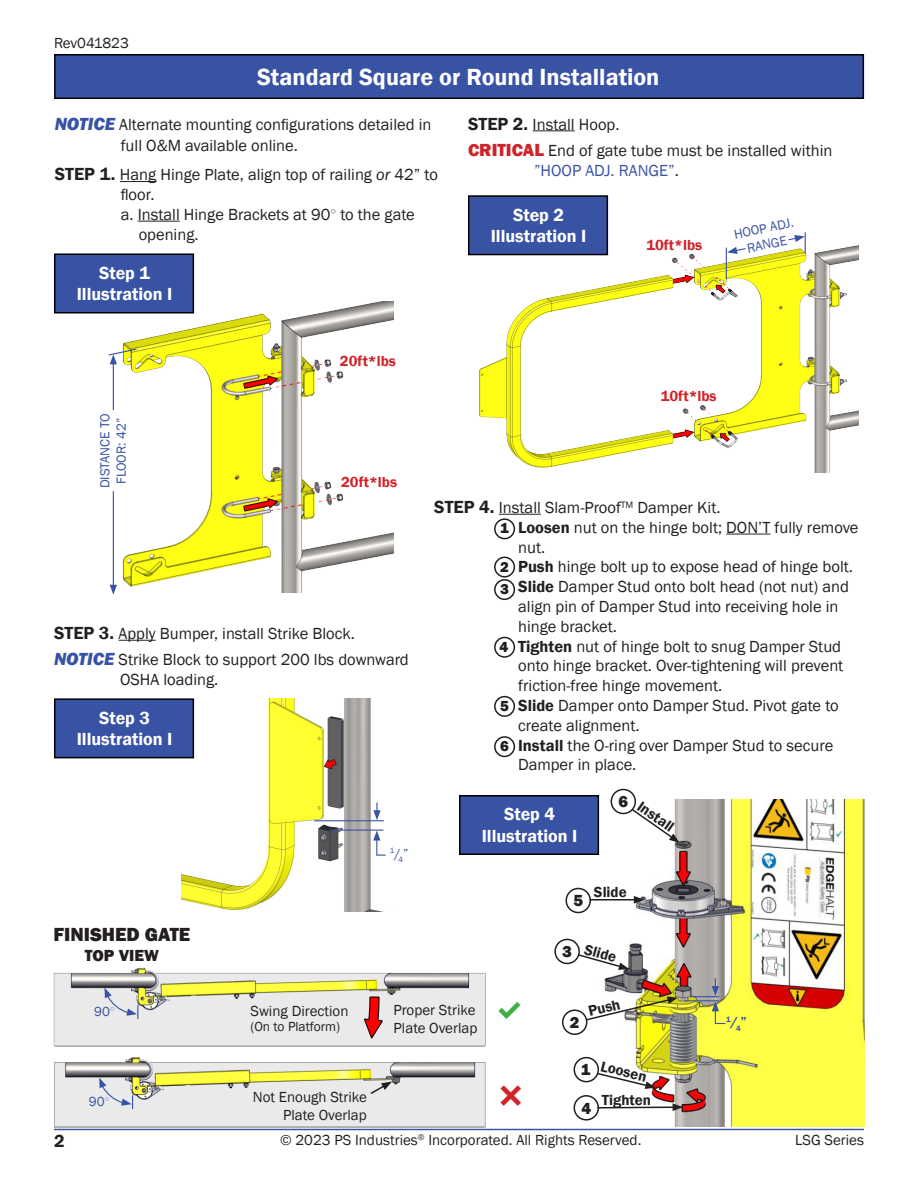
<style>
.page{position:relative;width:918px;height:1188px;background:#fff}
.page>*{position:absolute;margin:0;border:0;box-sizing:border-box;transform-origin:0 0}
.t1{font:600 24px "Franklin Gothic";color:#fff}
.t2{font:800 19.5px "Franklin Gothic";color:#231f20}
.t3{font:600 18px "Franklin Gothic";color:#fff}
.t4{font:600 18px "Franklin Gothic";color:#231f20}
.t5{font:16.5px/19.8px "Franklin Gothic";color:#231f20}
.t6{font:800 16.5px "Franklin Gothic";color:#231f20}
.t7{font:15px/18px "Franklin Gothic";color:#231f20}
.t8{font:600 15px "Franklin Gothic";color:#231f20}
.t9{font:600 15px "Franklin Gothic";color:#d1232a}
.t10{font:800 15px "Franklin Gothic";color:#231f20}
.t11{font:13.5px/16.2px "Franklin Gothic";color:#3953a4;text-align:center}
.t12{font:13.5px "Franklin Gothic";color:#231f20}
.t13{font:600 13.5px "Franklin Gothic";color:#3953a4}
.t14{font:7.8px "Franklin Gothic";color:#3953a4}
.t15{font:600 7.8px "Franklin Gothic";color:#3953a4}
.s1{font-weight:800;font-style:italic;font-size:18px;color:#3953a4}
.s2{font-weight:600;font-size:18px}
.s3{font-style:italic}
.s4{font-weight:800;font-size:18px;color:#d1232a}
.s5{color:#3953a4}
.s6{font-size:13.5px}
.s7{font-weight:600}
</style>
<div class="page">
<hr style="left:54px;top:1129px;width:810px;height:1px;background:#3954a5">
<img style="left:182px;top:698px;width:202px;height:214px">
<div style="left:54px;top:54px;width:810px;height:45px;background:#3953a4;border:2px solid #000"></div>
<hr style="left:120px;top:181px;width:36px;height:1px;background:#231f20">
<hr style="left:138px;top:221px;width:42px;height:1px;background:#231f20">
<img style="left:119px;top:302px;width:274px;height:290px">
<img style="left:475px;top:243px;width:384px;height:229px">
<div style="left:54px;top:253px;width:140px;height:60px;background:#3953a4;border:2px solid #000"></div>
<div style="left:468px;top:195px;width:140px;height:60px;background:#3953a4;border:2px solid #000"></div>
<hr style="left:119px;top:640px;width:37px;height:1px;background:#231f20">
<hr style="left:533px;top:130px;width:42px;height:1px;background:#231f20">
<hr style="left:499px;top:514px;width:42px;height:1px;background:#231f20">
<hr style="left:726px;top:534px;width:44px;height:1px;background:#231f20">
<div style="left:54px;top:698px;width:140px;height:60px;background:#3953a4;border:2px solid #000"></div>
<hr style="left:113px;top:362px;width:1px;height:48px;background:#3953a4">
<svg style="left:108px;top:348px;width:30px;height:16px"></svg>
<hr style="left:113px;top:491px;width:1px;height:96px;background:#3953a4">
<svg style="left:110px;top:585px;width:7px;height:10px"></svg>
<img style="left:597px;top:799px;width:267px;height:327px">
<svg style="left:373px;top:803px;width:8px;height:17px"></svg>
<hr style="left:329px;top:830px;width:54px;height:1px;background:#3953a4">
<hr style="left:314px;top:820px;width:70px;height:1px;background:#3953a4">
<svg style="left:373px;top:831px;width:13px;height:25px"></svg>
<div style="left:574px;top:1057px;width:25px;height:25px;border:2px solid #231f20;border-radius:50%"></div>
<hr style="left:685px;top:1000px;width:34px;height:1px;background:#3953a4">
<svg style="left:691px;top:978px;width:34px;height:46px;background:#b6b779"></svg>
<div style="left:562px;top:1010px;width:25px;height:25px;border:2px solid #231f20;border-radius:50%"></div>
<svg style="left:584px;top:996px;width:94px;height:26px"></svg>
<div style="left:554px;top:939px;width:26px;height:25px;border:2px solid #231f20;border-radius:50%"></div>
<svg style="left:577px;top:953px;width:52px;height:17px"></svg>
<div style="left:574px;top:1095px;width:25px;height:26px;border:2px solid #231f20;border-radius:50%"></div>
<div style="left:566px;top:888px;width:25px;height:25px;border:2px solid #231f20;border-radius:50%"></div>
<div style="left:611px;top:789px;width:25px;height:25px;border:2px solid #231f20;border-radius:50%"></div>
<svg style="left:630px;top:807px;width:50px;height:36px"></svg>
<svg style="left:595px;top:1072px;width:61px;height:17px"></svg>
<svg style="left:787px;top:232px;width:19px;height:22px"></svg>
<svg style="left:727px;top:247px;width:20px;height:7px"></svg>
<hr style="left:726px;top:248px;width:1px;height:31px;background:#3953a4">
<div style="left:459px;top:795px;width:140px;height:60px;background:#3953a4;border:2px solid #000"></div>
<img style="left:53px;top:967px;width:433px;height:79px">
<hr style="left:55px;top:1046px;width:430px;height:1px;background:#808285">
<img style="left:54px;top:1057px;width:432px;height:70px">
<svg style="left:369px;top:1082px;width:23px;height:13px"></svg>
<hr style="left:55px;top:1126px;width:429px;height:2px;background:#808285">
<svg style="left:99px;top:1078px;width:34px;height:31px"></svg>
<svg style="left:105px;top:988px;width:33px;height:31px"></svg>
<svg style="left:596px;top:1103px;width:87px;height:8px"></svg>
<hr style="left:590px;top:899px;width:46px;height:2px;background:#231f20">
<svg style="left:634px;top:896px;width:10px;height:8px"></svg>
<div style="left:494px;top:518px;width:21px;height:21px;border:2px solid #231f20;border-radius:50%"></div>
<div style="left:494px;top:557px;width:21px;height:21px;border:2px solid #231f20;border-radius:50%"></div>
<div style="left:494px;top:579px;width:21px;height:21px;border:2px solid #231f20;border-radius:50%"></div>
<div style="left:494px;top:637px;width:21px;height:21px;border:2px solid #231f20;border-radius:50%"></div>
<div style="left:494px;top:696px;width:21px;height:21px;border:2px solid #231f20;border-radius:50%"></div>
<div style="left:494px;top:736px;width:21px;height:21px;border:2px solid #231f20;border-radius:50%"></div>
<p class="t7" style="left:54px;top:35px;width:76px">Rev041823</p>
<p class="t1" style="left:257px;top:62px;width:404px">Standard Square or Round Installation</p>
<p class="t5" style="left:121px;top:114px;width:312px;line-height:21.6px;text-indent:-66px"><span class="s1">NOTICE</span> Alternate mounting configurations detailed in full O&amp;M available online.</p>
<p class="t5" style="left:121px;top:165px;width:319px;text-indent:-66px"><span class="s2">STEP 1.</span> Hang Hinge Plate, align top of railing <span class="s3">or</span> 42” to floor.</p>
<p class="t5" style="left:139px;top:205px;width:278px;text-indent:-18px">a. Install Hinge Brackets at 90<sup>○</sup> to the gate opening.</p>
<p class="t3" style="left:99px;top:262px;width:52px">Step 1</p>
<p class="t3" style="left:77px;top:283px;width:97px">Illustration I</p>
<p class="t5" style="left:468px;top:115px;width:153px"><span class="s2">STEP 2.</span> Install Hoop.</p>
<p class="t5" style="left:534px;top:141px;width:300px;text-indent:-66px"><span class="s4">CRITICAL</span> End of gate tube must be installed within <span class="s5">”HOOP ADJ. RANGE”</span>.</p>
<p class="t3" style="left:513px;top:204px;width:52px">Step 2</p>
<p class="t3" style="left:491px;top:225px;width:97px">Illustration I</p>
<p class="t11" style="left:733px;top:226px;width:62px;rotate:-11deg">HOOP ADJ.</p>
<p class="t11" style="left:746px;top:240px;width:42px;rotate:-11deg">RANGE</p>
<p class="t9" style="left:646px;top:236px;width:57px">10ft*lbs</p>
<p class="t11" style="left:97px;top:488px;width:76px;rotate:-90deg">DISTANCE TO<br>FLOOR: 42”</p>
<p class="t9" style="left:340px;top:352px;width:58px">20ft*lbs</p>
<p class="t9" style="left:341px;top:472px;width:58px">20ft*lbs</p>
<p class="t5" style="left:54px;top:624px;width:303px"><span class="s2">STEP 3.</span> Apply Bumper, install Strike Block.</p>
<p class="t5" style="left:120px;top:650px;width:290px;text-indent:-66px"><span class="s1">NOTICE</span> Strike Block to support 200 lbs downward<br>OSHA loading.</p>
<p class="t3" style="left:99px;top:707px;width:52px">Step 3</p>
<p class="t3" style="left:77px;top:728px;width:97px">Illustration I</p>
<p class="t2" style="left:54px;top:922px;width:138px">FINISHED GATE</p>
<p class="t6" style="left:85px;top:945px;width:76px">TOP VIEW</p>
<p class="t14" style="left:390px;top:850px;width:20px">1<span class="s6">/</span>4<span class="s6">”</span></p>
<p class="t9" style="left:661px;top:387px;width:57px">10ft*lbs</p>
<p class="t5" style="left:434px;top:498px;width:288px"><span class="s2">STEP 4.</span> Install Slam-Proof<sup>TM</sup> Damper Kit.</p>
<p class="t5" style="left:518px;top:518px;width:342px;text-indent:-18px"><span class="s7">1</span>. <span class="s7">Loosen</span> nut on the hinge bolt; DON’T fully remove nut.</p>
<p class="t5" style="left:500px;top:557px;width:354px">2. <span class="s7">Push</span> hinge bolt up to expose head of hinge bolt.</p>
<p class="t5" style="left:518px;top:577px;width:332px;text-indent:-18px">3. <span class="s7">Slide</span> Damper Stud onto bolt head (not nut) and align pin of Damper Stud into receiving hole in hinge bracket.</p>
<p class="t5" style="left:518px;top:637px;width:327px;text-indent:-18px">4. <span class="s7">Tighten</span> nut of hinge bolt to snug Damper Stud onto hinge bracket. Over-tightening will prevent friction-free hinge movement.</p>
<p class="t5" style="left:518px;top:696px;width:322px;text-indent:-18px">5. <span class="s7">Slide</span> Damper onto Damper Stud. Pivot gate to create alignment.</p>
<p class="t5" style="left:518px;top:736px;width:317px;text-indent:-18px">6. <span class="s7">Install</span> the O-ring over Damper Stud to secure<br>Damper in place.</p>
<p class="t10" style="left:500px;top:519px;width:10px">1</p>
<p class="t10" style="left:500px;top:557px;width:10px">2</p>
<p class="t10" style="left:500px;top:579px;width:10px">3</p>
<p class="t10" style="left:499px;top:637px;width:10px">4</p>
<p class="t10" style="left:500px;top:696px;width:10px">5</p>
<p class="t10" style="left:500px;top:736px;width:10px">6</p>
<p class="t3" style="left:504px;top:803px;width:52px">Step 4</p>
<p class="t3" style="left:482px;top:825px;width:97px">Illustration I</p>
<p class="t6" style="left:618px;top:791px;width:11px">6</p>
<p class="t8" style="left:644px;top:797px;width:43px;rotate:35deg">Install</p>
<p class="t6" style="left:573px;top:890px;width:11px">5</p>
<p class="t8" style="left:594px;top:883px;width:34px">Slide</p>
<p class="t6" style="left:562px;top:941px;width:11px">3</p>
<p class="t8" style="left:587px;top:940px;width:34px;rotate:16deg">Slide</p>
<p class="t11" style="left:94px;top:1004px;width:22px">90<sup>○</sup></p>
<p class="t7" style="left:394px;top:1002px;width:85px">Proper Strike<br>Plate Overlap</p>
<p class="t7" style="left:250px;top:1002px;width:100px">Swing Direction</p>
<p class="t12" style="left:250px;top:1018px;width:91px">(On to Platform)</p>
<p class="t11" style="left:89px;top:1094px;width:22px">90<sup>○</sup></p>
<p class="t7" style="left:253px;top:1088px;width:115px">Not Enough Strike</p>
<p class="t7" style="left:283px;top:1106px;width:85px">Plate Overlap</p>
<p class="t8" style="left:586px;top:1003px;width:34px;rotate:-14deg">Push</p>
<p class="t15" style="left:726px;top:1019px;width:16px">1<span class="s6">/</span>4</p>
<p class="t6" style="left:570px;top:1012px;width:11px">2</p>
<p class="t13" style="left:741px;top:1014px;width:7px">”</p>
<p class="t6" style="left:581px;top:1059px;width:11px">1</p>
<p class="t6" style="left:581px;top:1097px;width:11px">4</p>
<p class="t8" style="left:603px;top:1057px;width:48px;rotate:14deg">Loosen</p>
<p class="t8" style="left:602px;top:1090px;width:51px">Tighten</p>
<p class="t7" style="left:280px;top:1131px;width:363px">© 2023 PS Industries<sup>®</sup> Incorporated. All Rights Reserved.</p>
<p class="t4" style="left:54px;top:1130px;width:12px">2</p>
<p class="t7" style="left:795px;top:1131px;width:70px">LSG Series</p>
</div>
